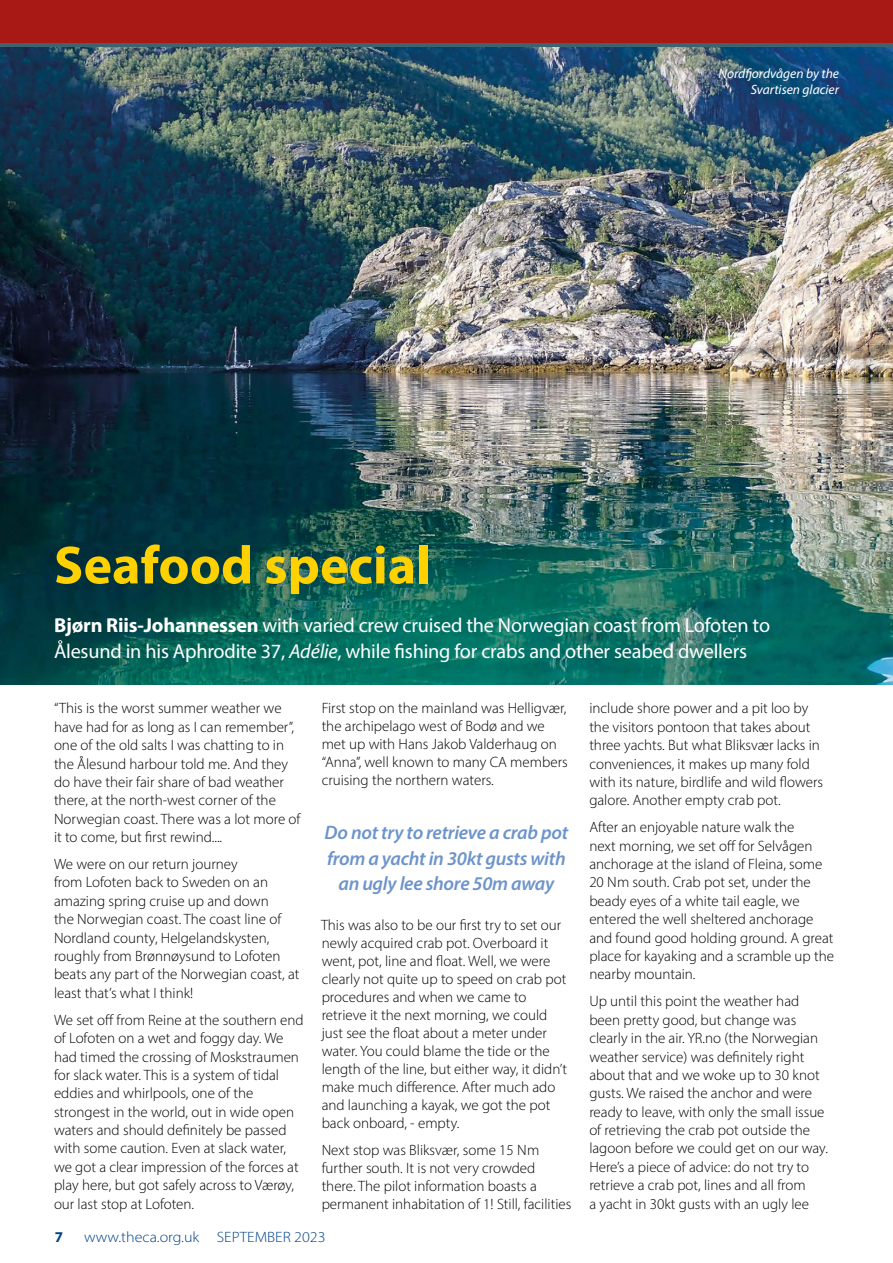
<style>
.page{position:relative;width:893px;height:1263px;background:#fff}
.page>*{position:absolute;margin:0;border:0;box-sizing:border-box;transform-origin:0 0}
.t1{font:700 54px "Myriad Pro";color:#ffd100}
.t2{font:20.25px/27px "Myriad Pro";letter-spacing:-.01em;color:#fff}
.t3{font:italic 600 19.5px/25.5px "Myriad Pro";letter-spacing:-.015em;color:#6d94ca;text-align:center}
.t4{font:300 15px/18.5px "Myriad Pro";color:#000}
.t5{font:300 15px "Myriad Pro";color:#004288;scale:1.07 1}
.t6{font:700 15px "Myriad Pro";color:#004288}
.t7{font:italic 13.5px/16.2px "Myriad Pro";color:#fff;text-align:right}
.s1{font-weight:700}
.s2{font-style:italic}
</style>
<div class="page">
<hr style="left:0;top:43px;width:893px;height:4px;background:#3c646c">
<img style="left:0;top:47px;width:893px;height:638px">
<div style="left:0;top:0;width:893px;height:43px;background:#a81815"></div>
<p class="t7" style="left:718px;top:65px;width:122px">Nordfjordvågen by the<br>Svartisen glacier</p>
<h1 class="t1" style="left:54px;top:530px;width:379px">Seafood special</h1>
<h2 class="t2" style="left:54px;top:611px;width:718px"><span class="s1">Bjørn Riis-Johannessen</span> with varied crew cruised the Norwegian coast from Lofoten to<br>Ålesund in his Aphrodite 37, <span class="s2">Adélie</span>, while fishing for crabs and other seabed dwellers</h2>
<p class="t4" style="left:54px;top:699px;width:248px">“This is the worst summer weather we have had for as long as I can remember”, one of the old salts I was chatting to in the Ålesund harbour told me. And they do have their fair share of bad weather there, at the north-west corner of the Norwegian coast. There was a lot more of it to come, but first rewind....</p>
<p class="t4" style="left:54px;top:855px;width:247px">We were on our return journey<br>from Lofoten back to Sweden on an amazing spring cruise up and down<br>the Norwegian coast. The coast line of Nordland county, Helgelandskysten, roughly from Brønnøysund to Lofoten beats any part of the Norwegian coast, at least that’s what I think!</p>
<p class="t4" style="left:54px;top:1010px;width:251px">We set off from Reine at the southern end of Lofoten on a wet and foggy day. We had timed the crossing of Moskstraumen for slack water. This is a system of tidal eddies and whirlpools, one of the strongest in the world, out in wide open waters and should definitely be passed with some caution. Even at slack water, we got a clear impression of the forces at play here, but got safely across to Værøy, our last stop at Lofoten.</p>
<p class="t4" style="left:322px;top:699px;width:248px;line-height:18px">First stop on the mainland was Helligvær, the archipelago west of Bodø and we met up with Hans Jakob Valderhaug on “Anna”, well known to many CA members cruising the northern waters.</p>
<h3 class="t3" style="left:325px;top:819px;width:245px">Do not try to retrieve a crab pot from a yacht in 30kt gusts with an ugly lee shore 50m away</h3>
<p class="t4" style="left:321px;top:916px;width:247px;line-height:18px">This was also to be our first try to set our newly acquired crab pot. Overboard it went, pot, line and float. Well, we were clearly not quite up to speed on crab pot procedures and when we came to retrieve it the next morning, we could just see the float about a meter under water. You could blame the tide or the length of the line, but either way, it didn’t make much difference. After much ado and launching a kayak, we got the pot back onboard, - empty.</p>
<p class="t4" style="left:322px;top:1140px;width:251px;line-height:18px">Next stop was Bliksvær, some 15 Nm further south. It is not very crowded there. The pilot information boasts a permanent inhabitation of 1! Still, facilities</p>
<p class="t6" style="left:55px;top:1227px;width:10px">7</p>
<p class="t5" style="left:84px;top:1227px;width:227px">www.theca.org.uk SEPTEMBER 2023</p>
<p class="t4" style="left:589px;top:699px;width:235px">include shore power and a pit loo by the visitors pontoon that takes about three yachts. But what Bliksvær lacks in conveniences, it makes up many fold with its nature, birdlife and wild flowers galore. Another empty crab pot.</p>
<p class="t4" style="left:589px;top:818px;width:246px">After an enjoyable nature walk the<br>next morning, we set off for Selvågen anchorage at the island of Fleina, some 20 Nm south. Crab pot set, under the beady eyes of a white tail eagle, we entered the well sheltered anchorage and found good holding ground. A great place for kayaking and a scramble up the nearby mountain.</p>
<p class="t4" style="left:589px;top:992px;width:240px">Up until this point the weather had been pretty good, but change was clearly in the air. YR.no (the Norwegian weather service) was definitely right about that and we woke up to 30 knot gusts. We raised the anchor and were ready to leave, with only the small issue of retrieving the crab pot outside the lagoon before we could get on our way.<br>Here’s a piece of advice: do not try to retrieve a crab pot, lines and all from<br>a yacht in 30kt gusts with an ugly lee</p>
</div>
